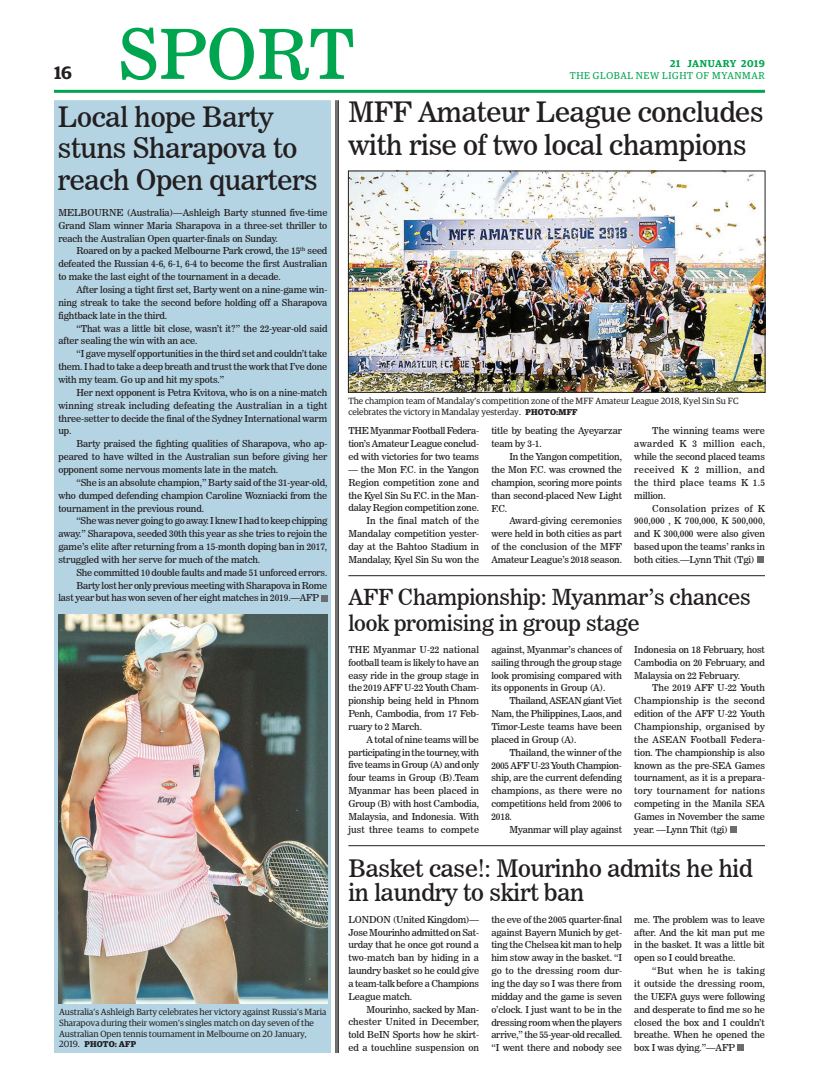
<style>
.page{position:relative;width:819px;height:1080px;background:#fff}
.page>*{position:absolute;margin:0;border:0;box-sizing:border-box;transform-origin:0 0}
.t1{font:68.5px "News 706 BT Roman C";color:#00a54f}
.t2{font:28px/31.6px "News 706 BT Roman C";letter-spacing:-.01em;color:#231f20}
.t3{font:24px/24.8px "News 706 BT Roman C";letter-spacing:-.01em;color:#231f20}
.t4{font:22px/26.4px "News 706 BT Roman C";letter-spacing:-.01em;color:#231f20}
.t5{font:600 18px "Guardian Egyp";color:#231f20}
.t6{font:10px "Guardian Egyp";letter-spacing:.06em;color:#00a54f}
.t7{font:600 10px "Guardian Egyp";letter-spacing:.06em;color:#00a54f}
.t8{font:9.5px/12.9px "News 706 BT Roman C";letter-spacing:-.01em;color:#231f20;text-align:justify}
.t9{font:9px/10.8px "Guardian Egyp";color:#231f20}
.t10{font:700 8.5px "Guardian Egyp";letter-spacing:.02em;color:#231f20}
.s1{font-weight:700;font-size:8.5px}
.s2{font-weight:400;font-size:9px}
</style>
<div class="page">
<hr style="left:54px;top:90px;width:711px;height:3px;background:#00a54f">
<div style="left:54px;top:100px;width:277px;height:953px;background:#b4d4e4"></div>
<svg style="left:321px;top:595px;width:6px;height:6px"></svg>
<img style="left:58px;top:615px;width:269px;height:388px">
<hr style="left:338px;top:100px;width:1px;height:953px;background:#231f20">
<hr style="left:337px;top:100px;width:1px;height:953px;background:#231f20">
<hr style="left:336px;top:100px;width:1px;height:953px;background:#231f20">
<div style="left:737px;top:1045px;width:7px;height:6px;background:#6c6d70"></div>
<div style="left:757px;top:556px;width:6px;height:7px;background:#6c6d70"></div>
<img style="left:350px;top:173px;width:413px;height:218px">
<div style="left:348px;top:171px;width:417px;height:222px;border:1px solid #231f20"></div>
<div style="left:730px;top:826px;width:7px;height:7px;background:#6c6d70"></div>
<hr style="left:348px;top:575px;width:417px;height:1px;background:#231f20">
<hr style="left:348px;top:845px;width:417px;height:1px;background:#231f20">
<h1 class="t1" style="left:118px;top:13px;width:238px">SPORT</h1>
<p class="t7" style="left:670px;top:56px;width:96px">21 JANUARY 2019</p>
<h3 class="t5" style="left:54px;top:59px;width:20px">16</h3>
<p class="t6" style="left:570px;top:69px;width:197px">THE GLOBAL NEW LIGHT OF MYANMAR</p>
<h2 class="t2" style="left:58px;top:101px;width:262px">Local hope Barty stuns Sharapova to reach Open quarters</h2>
<p class="t8" style="left:58px;top:206px;width:271px">MELBOURNE (Australia)—Ashleigh Barty stunned five-time Grand Slam winner Maria Sharapova in a three-set thriller to reach the Australian Open quarter-finals on Sunday.</p>
<p class="t8" style="left:58px;top:245px;width:271px;text-indent:18px">Roared on by a packed Melbourne Park crowd, the 15<sup>th</sup> seed defeated the Russian 4-6, 6-1, 6-4 to become the first Australian to make the last eight of the tournament in a decade.</p>
<p class="t8" style="left:58px;top:283px;width:271px;text-indent:18px">After losing a tight first set, Barty went on a nine-game win&shy;ning streak to take the second before holding off a Sharapova fightback late in the third.</p>
<p class="t8" style="left:58px;top:322px;width:271px;text-indent:18px">“That was a little bit close, wasn’t it?” the 22-year-old said after sealing the win with an ace.</p>
<p class="t8" style="left:58px;top:347px;width:270px;text-indent:18px">“I gave myself opportunities in the third set and couldn’t take them. I had to take a deep breath and trust the work that I’ve done with my team. Go up and hit my spots.”</p>
<p class="t8" style="left:58px;top:386px;width:271px;text-indent:18px">Her next opponent is Petra Kvitova, who is on a nine-match winning streak including defeating the Australian in a tight three-setter to decide the final of the Sydney International warm up.</p>
<p class="t8" style="left:58px;top:437px;width:271px;text-indent:18px">Barty praised the fighting qualities of Sharapova, who ap&shy;peared to have wilted in the Australian sun before giving her opponent some nervous moments late in the match.</p>
<p class="t8" style="left:58px;top:476px;width:271px;text-indent:18px">“She is an absolute champion,” Barty said of the 31-year-old, who dumped defending champion Caroline Wozniacki from the tournament in the previous round.</p>
<p class="t8" style="left:58px;top:514px;width:271px;text-indent:18px">“She was never going to go away. I knew I had to keep chipping away.” Sharapova, seeded 30th this year as she tries to rejoin the game’s elite after returning from a 15-month doping ban in 2017, struggled with her serve for much of the match.</p>
<p class="t8" style="left:76px;top:566px;width:253px">She committed 10 double faults and made 51 unforced errors.</p>
<p class="t8" style="left:76px;top:579px;width:252px">Barty lost her only previous meeting with Sharapova in Rome</p>
<p class="t8" style="left:58px;top:592px;width:262px">last year but has won seven of her eight matches in 2019.—AFP</p>
<h2 class="t2" style="left:348px;top:95px;width:417px;line-height:33.6px">MFF Amateur League concludes with rise of two local champions</h2>
<p class="t9" style="left:348px;top:395px;width:392px">The champion team of Mandalay’s competition zone of the MFF Amateur League 2018, Kyel Sin Su FC celebrates the victory in Mandalay yesterday. <span class="s1">PHOTO:MFF</span></p>
<p class="t8" style="left:348px;top:424px;width:132px">THE Myanmar Football Federa&shy;tion’s Amateur League conclud&shy;ed with victories for two teams</p>
<p class="t8" style="left:348px;top:463px;width:132px;text-align:right">— the Mon F.C. in the Yangon<br>Region competition zone and the Kyel Sin Su F.C. in the Man&shy;dalay Region competition zone.<br>In the final match of the<br>Mandalay competition yester&shy;day at the Bahtoo Stadium in<br>Mandalay, Kyel Sin Su won the</p>
<p class="t8" style="left:491px;top:424px;width:132px">title by beating the Ayeyarzar team by 3-1.</p>
<p class="t8" style="left:491px;top:450px;width:132px;text-indent:18px">In the Yangon competition, the Mon F.C. was crowned the champion, scoring more points than second-placed New Light F.C.</p>
<p class="t8" style="left:491px;top:514px;width:132px;text-indent:18px">Award-giving ceremonies were held in both cities as part of the conclusion of the MFF Amateur League’s 2018 season.</p>
<p class="t8" style="left:634px;top:425px;width:132px;text-indent:18px">The winning teams were awarded K 3 million each, while the second placed teams received K 2 million, and the third place teams K 1.5 million.</p>
<p class="t8" style="left:634px;top:502px;width:132px;text-indent:18px">Consolation prizes of K 900,000 , K 700,000, K 500,000, and K 300,000 were also given based upon the teams’ ranks in both cities.—Lynn Thit (Tgi)</p>
<h3 class="t4" style="left:348px;top:584px;width:404px">AFF Championship: Myanmar’s chances look promising in group stage</h3>
<p class="t9" style="left:59px;top:1006px;width:269px">Australia’s Ashleigh Barty celebrates her victory against Russia’s Maria<br>Sharapova during their women’s singles match on day seven of the<br>Australian Open tennis tournament in Melbourne on 20 January,</p>
<p class="t10" style="left:59px;top:1038px;width:79px"><span class="s2">2019.</span> PHOTO: AFP</p>
<p class="t8" style="left:348px;top:643px;width:132px">THE Myanmar U-22 national football team is likely to have an easy ride in the group stage in the 2019 AFF U-22 Youth Cham&shy;pionship being held in Phnom Penh, Cambodia, from 17 Feb&shy;ruary to 2 March.</p>
<p class="t8" style="left:348px;top:733px;width:132px;text-indent:18px">A total of nine teams will be participating in the tourney, with five teams in Group (A) and only four teams in Group (B).Team Myanmar has been placed in Group (B) with host Cambodia, Malaysia, and Indonesia. With just three teams to compete</p>
<p class="t8" style="left:491px;top:643px;width:132px">against, Myanmar’s chances of sailing through the group stage look promising compared with its opponents in Group (A).</p>
<p class="t8" style="left:491px;top:694px;width:132px;text-indent:18px">Thailand, ASEAN giant Viet Nam, the Philippines, Laos, and Timor-Leste teams have been placed in Group (A).</p>
<p class="t8" style="left:491px;top:746px;width:132px;text-indent:18px">Thailand, the winner of the 2005 AFF U-23 Youth Champion&shy;ship, are the current defending champions, as there were no competitions held from 2006 to 2018.</p>
<p class="t8" style="left:509px;top:823px;width:114px">Myanmar will play against</p>
<p class="t8" style="left:634px;top:643px;width:132px">Indonesia on 18 February, host Cambodia on 20 February, and Malaysia on 22 February.</p>
<p class="t8" style="left:634px;top:682px;width:132px;text-indent:18px">The 2019 AFF U-22 Youth Championship is the second edition of the AFF U-22 Youth Championship, organised by the ASEAN Football Federa&shy;tion. The championship is also known as the pre-SEA Games tournament, as it is a prepara&shy;tory tournament for nations competing in the Manila SEA Games in November the same year. —Lynn Thit (tgi)</p>
<h3 class="t3" style="left:348px;top:856px;width:406px">Basket case!: Mourinho admits he hid in laundry to skirt ban</h3>
<p class="t8" style="left:348px;top:913px;width:132px">LONDON (United Kingdom)— Jose Mourinho admitted on Sat&shy;urday that he once got round a two-match ban by hiding in a laundry basket so he could give a team-talk before a Champions League match.</p>
<p class="t8" style="left:348px;top:1003px;width:132px;text-indent:18px">Mourinho, sacked by Man&shy;chester United in December, told BeIN Sports how he skirt&shy;ed a touchline suspension on</p>
<p class="t8" style="left:491px;top:913px;width:132px">the eve of the 2005 quarter-final against Bayern Munich by get&shy;ting the Chelsea kit man to help him stow away in the basket. “I go to the dressing room dur&shy;ing the day so I was there from midday and the game is seven o’clock. I just want to be in the dressing room when the players arrive,” the 55-year-old recalled. “I went there and nobody see</p>
<p class="t8" style="left:634px;top:913px;width:132px">me. The problem was to leave after. And the kit man put me in the basket. It was a little bit open so I could breathe.</p>
<p class="t8" style="left:634px;top:964px;width:132px;text-indent:18px">“But when he is taking it outside the dressing room, the UEFA guys were following and desperate to find me so he closed the box and I couldn’t breathe. When he opened the box I was dying.”—AFP</p>
</div>
